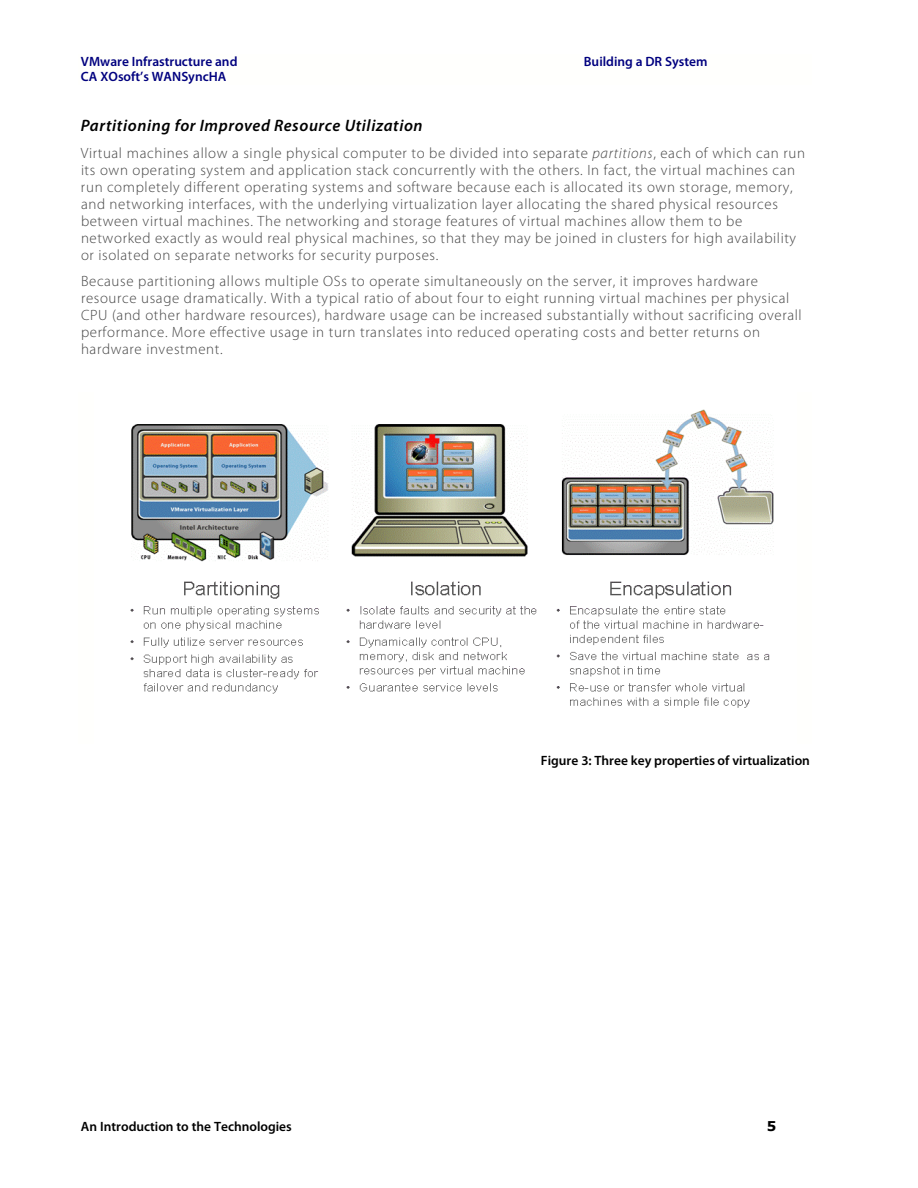
<style>
.page{position:relative;width:918px;height:1188px;background:#fff}
.page>*{position:absolute;margin:0;border:0;box-sizing:border-box;transform-origin:0 0}
.t1{font:italic 600 16.5px "Myriad Pro";letter-spacing:.035em;color:#000}
.t2{font:300 15px/17px "Myriad Pro";letter-spacing:.02em;color:#454545}
.t3{font:600 13.5px "Myriad Pro";letter-spacing:.005em;color:#000}
.t4{font:600 13.5px "Myriad Pro";letter-spacing:.005em;color:#00007f}
.t5{font:600 13.5px "Myriad Pro";letter-spacing:.07em;color:#00007f}
.s1{font-style:italic}
</style>
<div class="page">
<img style="left:130px;top:409px;width:644px;height:299px">
<p class="t4" style="left:81px;top:56px;width:157px">VMware Infrastructure and</p>
<p class="t4" style="left:584px;top:56px;width:121px">Building a D R System</p>
<p class="t5" style="left:81px;top:71px;width:145px">CA XO soft’s W ANSyncHA</p>
<p class="t1" style="left:81px;top:120px;width:342px">Partitioning for Im proved Resource U tilization</p>
<p class="t2" style="left:81px;top:146px;width:726px">Virtualm achines allow a single physicalcom puter to be divided into separate <span class="s1">partitions</span>, each ofwhich can run its own operating system and application stack concurrently with the others. In fact, the virtualm achines can run com pletely differentoperating system s and software because each is allocated its own storage, m em ory, and networking interfaces, with the underlying virtualization layer allocating the shared physicalresources between virtualm achines. The networking and storage features ofvirtualm achines allow them to be networked exactly as would realphysicalm achines, so thatthey m ay be joined in clusters for high availability or isolated on separate networks for security purposes.</p>
<p class="t2" style="left:81px;top:274px;width:727px">Because partitioning allows m ultiple O Ss to operate sim ultaneously on the server, itim proves hardware resource usage dram atically. W ith a typicalratio ofaboutfour to eightrunning virtualm achines per physical CPU (and other hardware resources), hardware usage can be increased substantially withoutsacrificing overall perform ance. M ore effective usage in turn translates into reduced operating costs and better returns on hardware investm ent.</p>
<p class="t3" style="left:81px;top:1121px;width:212px">An Introduction to the Technologies</p>
<p class="t3" style="left:541px;top:755px;width:270px">Figure 3: Three key properties ofvirtualization</p>
</div>
